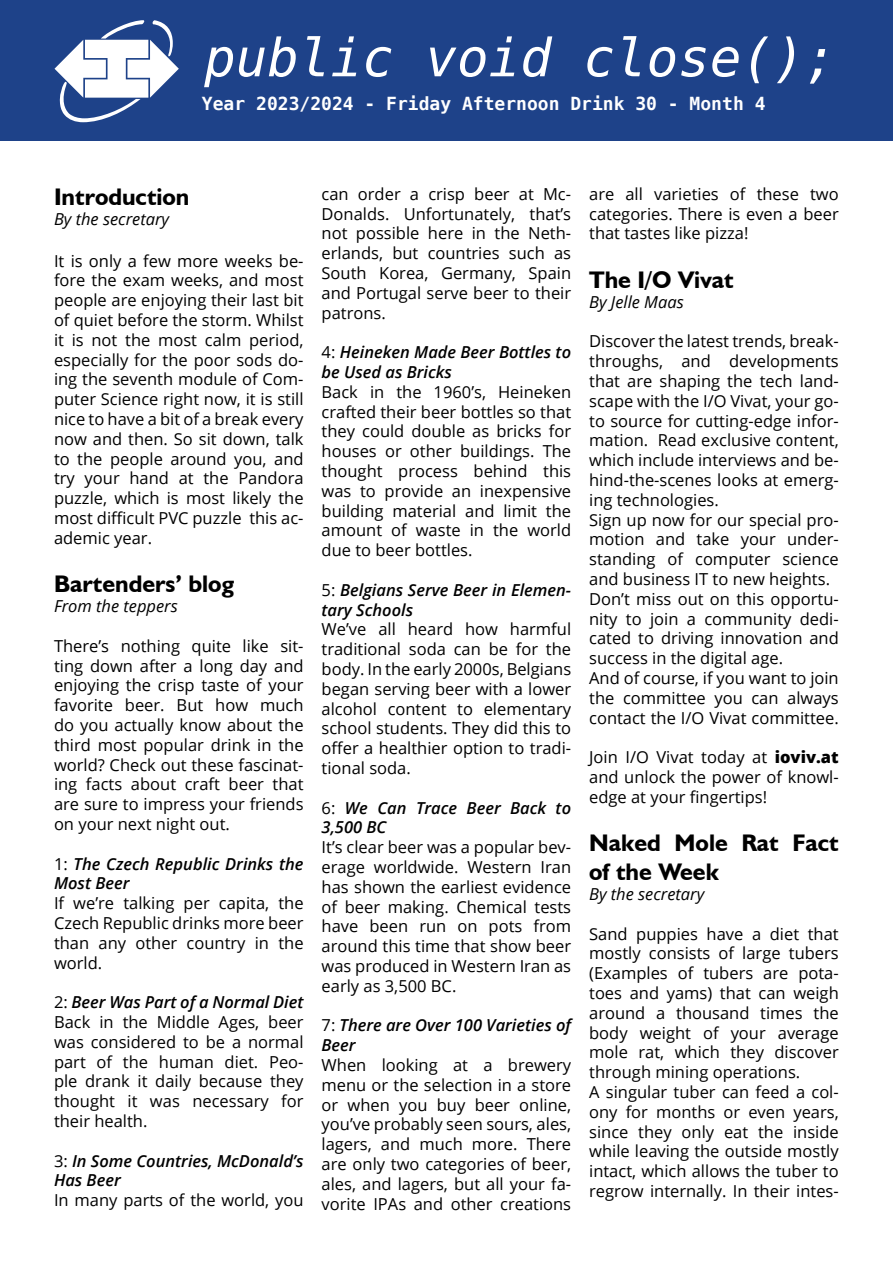
<style>
.page{position:relative;width:893px;height:1263px;background:#fff}
.page>*{position:absolute;margin:0;border:0;box-sizing:border-box;transform-origin:0 0}
.t1{font:italic 52.5px "DejaVu Sans Mono";color:#fff}
.t2{font:700 24px/28.8px "Humanist 521 BT";color:#000}
.t3{font:700 18px "DejaVu Sans Mono";color:#fff}
.t4{font:16.5px/19.8px "Open Sans";color:#000;text-align:justify}
.t5{font:italic 600 16.5px/19.8px "Open Sans";color:#000}
.t6{font:italic 16.5px "Open Sans";color:#000}
.s1{font-weight:400;font-style:normal}
.s2{font-weight:600;font-style:italic}
.s3{font-weight:800}
</style>
<div class="page">
<div style="left:0;top:0;width:893px;height:141px;background:#1e4289"></div>
<svg style="left:55px;top:20px;width:124px;height:102px"></svg>
<h1 class="t1" style="left:204px;top:22px;width:634px">public void close();</h1>
<p class="t3" style="left:202px;top:91px;width:565px">Year 2023/2024 - Friday Afternoon Drink 30 - Month 4</p>
<h2 class="t2" style="left:54px;top:182px;width:137px">Introduction</h2>
<p class="t6" style="left:54px;top:208px;width:117px">By the secretary</p>
<p class="t4" style="left:54px;top:250px;width:251px">It is only a few more weeks be&shy;fore the exam weeks, and most people are enjoying their last bit of quiet before the storm. Whilst it is not the most calm period, especially for the poor sods do&shy;ing the seventh module of Com&shy;puter Science right now, it is still nice to have a bit of a break every now and then. So sit down, talk to the people around you, and try your hand at the Pandora puzzle, which is most likely the most difficult PVC puzzle this ac&shy;ademic year.</p>
<h2 class="t2" style="left:54px;top:569px;width:182px">Bartenders’ blog</h2>
<p class="t6" style="left:54px;top:595px;width:125px">From the teppers</p>
<p class="t4" style="left:54px;top:635px;width:251px">There’s nothing quite like sit&shy;ting down after a long day and enjoying the crisp taste of your favorite beer. But how much do you actually know about the third most popular drink in the world? Check out these fascinat&shy;ing facts about craft beer that are sure to impress your friends on your next night out.</p>
<p class="t5" style="left:54px;top:853px;width:251px"><span class="s1">1:</span> The Czech Republic Drinks the<br>Most Beer</p>
<p class="t4" style="left:54px;top:893px;width:251px">If we’re talking per capita, the Czech Republic drinks more beer than any other country in the world.</p>
<p class="t4" style="left:54px;top:992px;width:251px">2: <span class="s2">Beer Was Part of a Normal Diet </span>Back in the Middle Ages, beer was considered to be a normal part of the human diet. Peo&shy;ple drank it daily because they thought it was necessary for their health.</p>
<p class="t5" style="left:54px;top:1150px;width:251px"><span class="s1">3:</span> In Some Countries, McDonald’s<br>Has Beer</p>
<p class="t4" style="left:54px;top:1190px;width:251px">In many parts of the world, you</p>
<p class="t4" style="left:322px;top:183px;width:251px">can order a crisp beer at Mc-Donalds. Unfortunately, that’s not possible here in the Neth&shy;erlands, but countries such as South Korea, Germany, Spain and Portugal serve beer to their patrons.</p>
<p class="t5" style="left:322px;top:342px;width:251px"><span class="s1">4:</span> Heineken Made Beer Bottles to be Used as Bricks</p>
<p class="t4" style="left:322px;top:381px;width:251px">Back in the 1960’s, Heineken crafted their beer bottles so that they could double as bricks for houses or other buildings. The thought process behind this was to provide an inexpensive building material and limit the amount of waste in the world due to beer bottles.</p>
<p class="t5" style="left:322px;top:579px;width:251px"><span class="s1">5:</span> Belgians Serve Beer in Elemen&shy;tary Schools</p>
<p class="t4" style="left:322px;top:619px;width:251px">We’ve all heard how harmful traditional soda can be for the body. In the early 2000s, Belgians began serving beer with a lower alcohol content to elementary school students. They did this to offer a healthier option to tradi&shy;tional soda.</p>
<p class="t5" style="left:322px;top:797px;width:251px"><span class="s1">6:</span> We Can Trace Beer Back to<br>3,500 BC</p>
<p class="t4" style="left:322px;top:837px;width:251px">It’s clear beer was a popular bev&shy;erage worldwide. Western Iran has shown the earliest evidence of beer making. Chemical tests have been run on pots from around this time that show beer was produced in Western Iran as early as 3,500 BC.</p>
<p class="t5" style="left:322px;top:1015px;width:251px"><span class="s1">7:</span> There are Over 100 Varieties of<br>Beer</p>
<p class="t4" style="left:322px;top:1055px;width:251px">When looking at a brewery menu or the selection in a store or when you buy beer online, you’ve probably seen sours, ales, lagers, and much more. There are only two categories of beer, ales, and lagers, but all your fa&shy;vorite IPAs and other creations</p>
<p class="t4" style="left:589px;top:183px;width:251px">are all varieties of these two categories. There is even a beer that tastes like pizza!</p>
<h2 class="t2" style="left:589px;top:265px;width:146px">The I/O Vivat</h2>
<p class="t6" style="left:589px;top:290px;width:96px">By Jelle Maas</p>
<p class="t4" style="left:589px;top:331px;width:251px;text-align:left">Discover the latest trends, break&shy;throughs, and developments that are shaping the tech land&shy;scape with the I/O Vivat, your go&shy;to source for cutting-edge infor&shy;mation. Read exclusive content, which include interviews and be&shy;hind-the-scenes looks at emerg&shy;ing technologies.<br>Sign up now for our special pro&shy;motion and take your under&shy;standing of computer science and business IT to new heights.<br>Don’t miss out on this opportu&shy;nity to join a community dedi&shy;cated to driving innovation and success in the digital age.<br>And of course, if you want to join the committee you can always contact the I/O Vivat committee.</p>
<p class="t4" style="left:589px;top:747px;width:251px">Join I/O Vivat today at <span class="s3">ioviv.at </span>and unlock the power of knowl&shy;edge at your fingertips!</p>
<h2 class="t2" style="left:589px;top:828px;width:251px">Naked Mole Rat Fact of the Week</h2>
<p class="t6" style="left:589px;top:883px;width:117px">By the secretary</p>
<p class="t4" style="left:589px;top:923px;width:251px;text-align:left">Sand puppies have a diet that mostly consists of large tubers (Examples of tubers are pota&shy;toes and yams) that can weigh around a thousand times the body weight of your average mole rat, which they discover through mining operations.<br>A singular tuber can feed a col&shy;ony for months or even years, since they only eat the inside while leaving the outside mostly intact, which allows the tuber to regrow internally. In their intes-</p>
</div>
